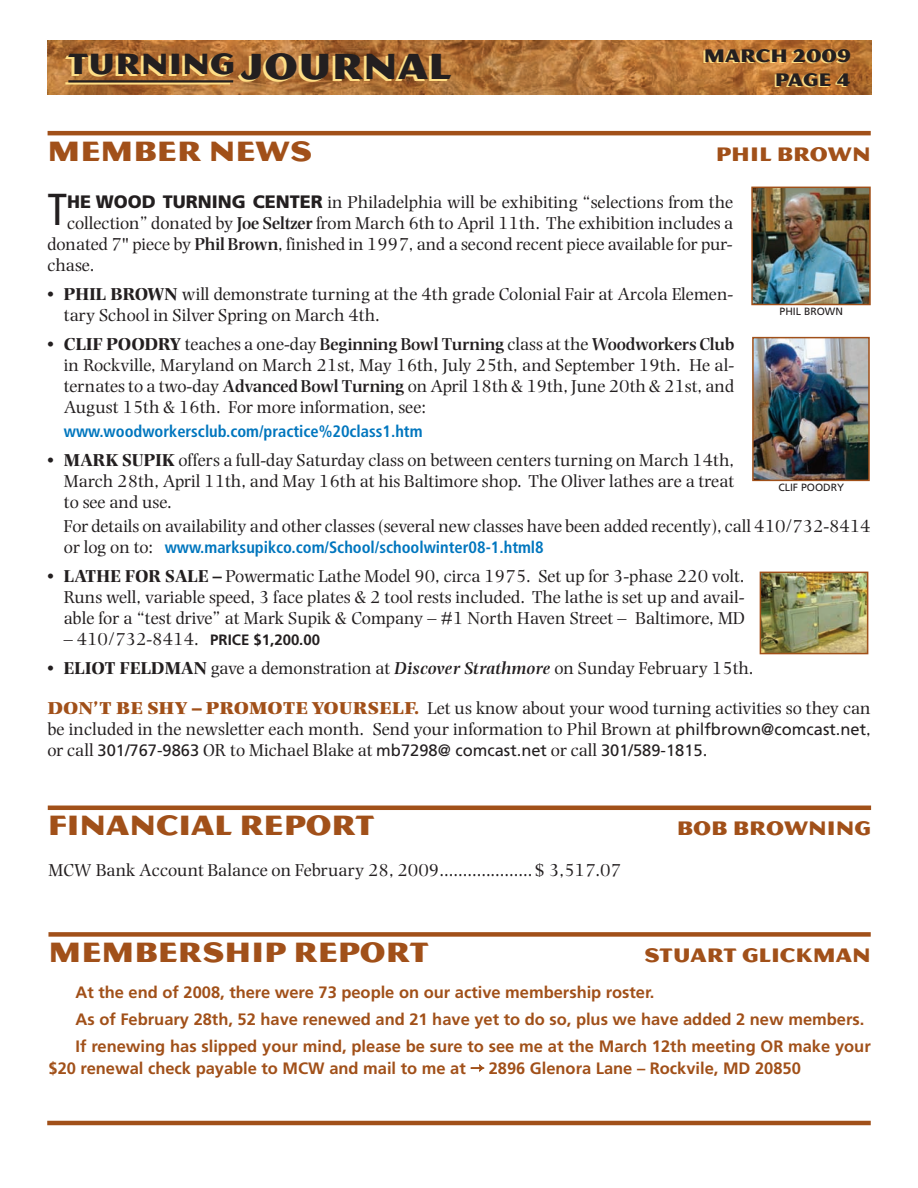
<style>
.page{position:relative;width:918px;height:1188px;background:#fff}
.page>*{position:absolute;margin:0;border:0;box-sizing:border-box;transform-origin:0 0}
.t1{font:condensed 44.7px "Frutiger";color:#231f20}
.t2{font:31.5px "Magnesium MVB";color:#231f20}
.t3{font:30px "Magnesium MVB";color:#a15019}
.t4{font:21px "Magnesium MVB";color:#a15019}
.t5{font:19.5px/24px "Magnesium MVB";color:#231f20;text-align:right}
.t6{font:18px/21px "Photina";color:#231f20;text-align:justify}
.t7{font:700 16.5px/27.2px "Frutiger";color:#a15019}
.t8{font:700 condensed 16.5px "Frutiger";color:#0076be}
.t9{font:16.5px "Frutiger";color:#231f20}
.t10{font:10.5px "Frutiger";color:#231f20}
.s1{font-size:39px}
.s2{font-family:"Frutiger";font-weight:900}
.s3{font-weight:600}
.s4{font-weight:700}
.s5{font-family:"Photina";font-weight:400;font-stretch:normal;font-size:18px;color:#231f20}
.s6{font-family:"Frutiger";font-weight:700;font-size:15px}
.s7{font-weight:600;font-style:italic}
.s8{font-weight:800;color:#a15019}
.s9{font-family:"Frutiger";font-size:16.5px}
.s10{font-family:"Photina";font-size:18px}
</style>
<div class="page">
<hr style="left:47px;top:1121px;width:824px;height:4px;background:#a15019">
<hr style="left:48px;top:131px;width:823px;height:4px;background:#a15019">
<img style="left:755px;top:340px;width:112px;height:138px">
<div style="left:752px;top:337px;width:118px;height:144px;border:2px solid #a15019"></div>
<img style="left:47px;top:41px;width:824px;height:54px">
<hr style="left:65px;top:82px;width:165px;height:3px;background:#ffdf86">
<hr style="left:68px;top:80px;width:165px;height:2px;background:#231f20">
<img style="left:763px;top:575px;width:102px;height:76px">
<div style="left:760px;top:572px;width:108px;height:82px;border:2px solid #a15019"></div>
<img style="left:754px;top:190px;width:114px;height:112px">
<div style="left:751px;top:187px;width:120px;height:118px;border:2px solid #a15019"></div>
<hr style="left:48px;top:806px;width:823px;height:4px;background:#a15019">
<div style="left:48px;top:932px;width:823px;height:5px;background:#a15019"></div>
<h2 class="t2" style="left:68px;top:45px;width:384px">TURNING <span class="s1">JOURNAL</span></h2>
<p class="t5" style="left:704px;top:43px;width:149px">MARCH 2009<br>PAGE 4</p>
<h3 class="t3" style="left:48px;top:133px;width:266px">MEMBER NEWS</h3>
<p class="t4" style="left:716px;top:141px;width:156px">PHIL BROWN</p>
<h1 class="t1" style="left:47px;top:192px;width:21px">T</h1>
<p class="t6" style="left:67px;top:193px;width:668px"><span class="s2">HE WOOD TURNING CENTER</span> in Philadelphia will be exhibiting “selections from the</p>
<p class="t6" style="left:67px;top:214px;width:668px">collection” donated by <span class="s3">Joe Seltzer</span> from March 6th to April 11th. The exhibition includes a</p>
<p class="t6" style="left:47px;top:235px;width:687px">donated 7" piece by <span class="s3">Phil Brown</span>, finished in 1997, and a second recent piece available for pur-</p>
<p class="t6" style="left:47px;top:256px;width:48px">chase.</p>
<p class="t6" style="left:64px;top:285px;width:671px;text-indent:-17px"><span class="s4">• PHIL BROWN</span> will demonstrate turning at the 4th grade Colonial Fair at Arcola Elemen&shy;tary School in Silver Spring on March 4th.</p>
<p class="t6" style="left:64px;top:335px;width:672px;text-indent:-17px"><span class="s4">• CLIF POODRY</span> teaches a one-day <span class="s3">Beginning Bowl Turning</span> class at the <span class="s3">Woodworkers Club </span>in Rockville, Maryland on March 21st, May 16th, July 25th, and September 19th. He al&shy;ternates to a two-day <span class="s3">Advanced Bowl Turning</span> on April 18th &amp; 19th, June 20th &amp; 21st, and August 15th &amp; 16th. For more information, see:</p>
<p class="t8" style="left:64px;top:424px;width:360px">www.woodworkersclub.com/practice%20class1.htm</p>
<p class="t6" style="left:64px;top:451px;width:672px;text-indent:-17px"><span class="s4">• MARK SUPIK</span> offers a full-day Saturday class on between centers turning on March 14th, March 28th, April 11th, and May 16th at his Baltimore shop. The Oliver lathes are a treat to see and use.</p>
<p class="t6" style="left:64px;top:516px;width:808px">For details on availability and other classes (several new classes have been added recently), call 410/732-8414</p>
<p class="t8" style="left:64px;top:540px;width:481px"><span class="s5">or log on to:</span> www.marksupikco.com/School/schoolwinter08-1.html8</p>
<p class="t6" style="left:64px;top:567px;width:682px;text-indent:-17px"><span class="s4">• LATHE FOR SALE –</span> Powermatic Lathe Model 90, circa 1975. Set up for 3-phase 220 volt.<br>Runs well, variable speed, 3 face plates &amp; 2 tool rests included. The lathe is set up and avail&shy;able for a “test drive” at Mark Supik &amp; Company – #1 North Haven Street – Baltimore, MD</p>
<p class="t6" style="left:64px;top:630px;width:258px">– 410/732-8414. <span class="s6">PRICE $1,200.00</span></p>
<p class="t6" style="left:47px;top:659px;width:708px"><span class="s4">• ELIOT FELDMAN</span> gave a demonstration at <span class="s7">Discover Strathmore</span> on Sunday February 15th.</p>
<p class="t6" style="left:47px;top:699px;width:825px"><span class="s8">DON’T BE SHY – PROMOTE YOURSELF.</span> Let us know about your wood turning activities so they can be included in the newsletter each month. Send your information to Phil Brown at <span class="s9">philfbrown@comcast.net</span>,</p>
<p class="t9" style="left:47px;top:743px;width:662px"><span class="s10">or call</span> 301/767-9863 <span class="s10">OR to Michael Blake at</span> mb7298@ comcast.net <span class="s10">or call</span> 301/589-1815<span class="s10">.</span></p>
<p class="t10" style="left:780px;top:307px;width:65px">PHIL BROWN</p>
<p class="t10" style="left:778px;top:483px;width:67px">CLIF POODRY</p>
<h3 class="t3" style="left:48px;top:807px;width:328px">FINANCIAL REPORT</h3>
<p class="t4" style="left:677px;top:816px;width:196px">BOB BROWNING</p>
<p class="t6" style="left:49px;top:861px;width:574px">MCW Bank Account Balance on February 28, 2009....................$ 3,517.07</p>
<h3 class="t3" style="left:48px;top:934px;width:382px">MEMBERSHIP REPORT</h3>
<p class="t4" style="left:644px;top:942px;width:228px">STUART GLICKMAN</p>
<p class="t7" style="left:76px;top:980px;width:797px">At the end of 2008, there were 73 people on our active membership roster.<br>As of February 28th, 52 have renewed and 21 have yet to do so, plus we have added 2 new members.<br>If renewing has slipped your mind, please be sure to see me at the March 12th meeting OR make your</p>
<p class="t7" style="left:49px;top:1056px;width:754px">$20 renewal check payable to MCW and mail to me at → 2896 Glenora Lane – Rockvile, MD 20850</p>
</div>
